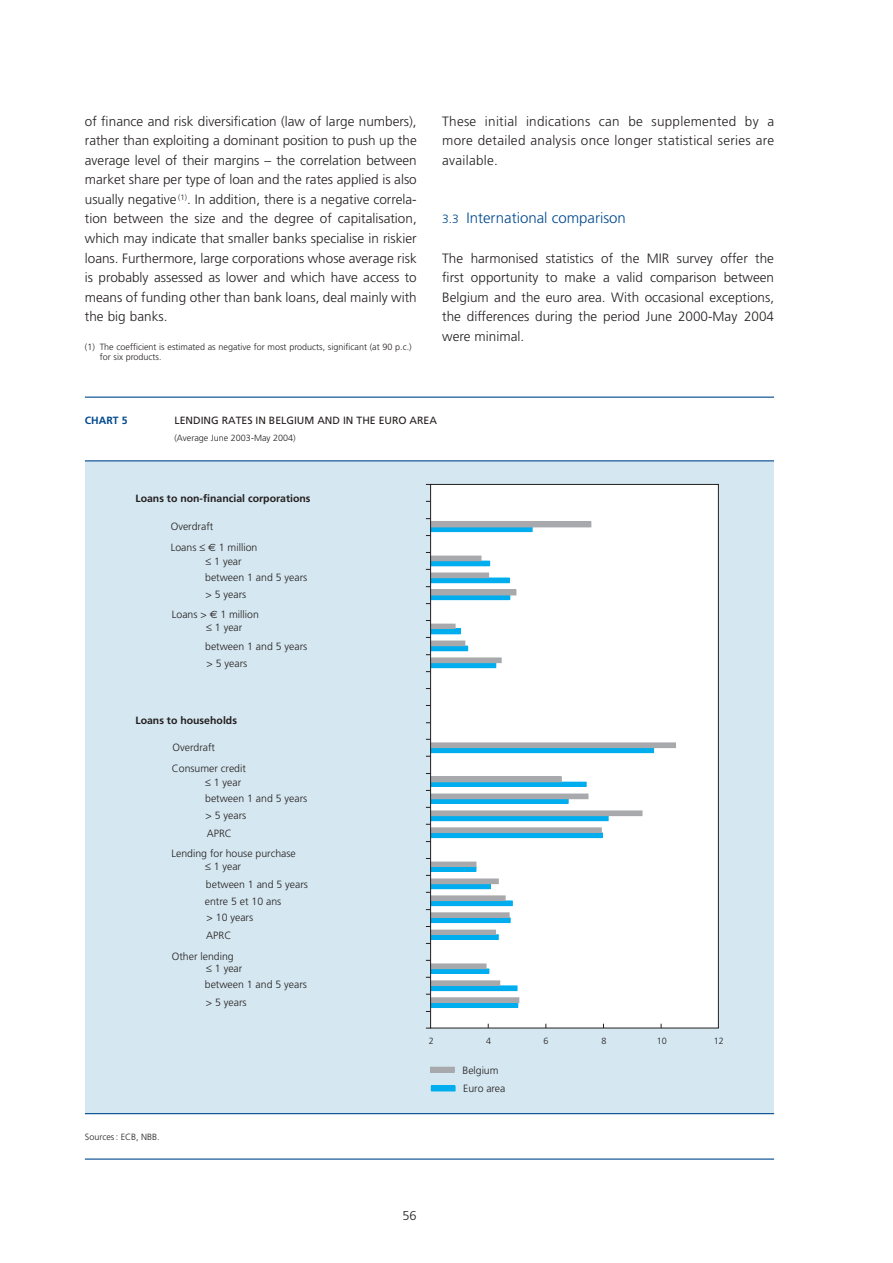
<style>
.page{position:relative;width:893px;height:1263px;background:#fff}
.page>*{position:absolute;margin:0;border:0;box-sizing:border-box;transform-origin:0 0}
.t1{font:300 15px "Frutiger";color:#00498f}
.t2{font:300 13.5px/19.5px "Frutiger";color:#231f1f;text-align:justify}
.t3{font:300 12.75px "Frutiger";color:#231f1f}
.t4{font:300 10.5px/17.1px "Frutiger";color:#231f1f}
.t5{font:700 10.5px "Frutiger";color:#231f1f}
.t6{font:10.5px "Frutiger";color:#231f1f}
.t7{font:700 10.5px "Frutiger";color:#00498f}
.t8{font:300 9px/9.8px "Frutiger";color:#231f1f}
.s1{font-size:12px}
.s2{font-family:"Euro Sans";font-weight:400}
</style>
<div class="page">
<div style="left:85px;top:461px;width:688px;height:652px;background:#d5e7f0"></div>
<div style="left:430px;top:484px;width:288px;height:544px;background:#fff"></div>
<div style="left:430px;top:743px;width:245px;height:5px;background:#a7a9ac"></div>
<svg style="left:425px;top:484px;width:237px;height:545px"></svg>
<div style="left:430px;top:1067px;width:24px;height:5px;background:#a7a9ac"></div>
<div style="left:430px;top:1067px;width:24px;height:6px;border:1px solid #a7a9ac"></div>
<div style="left:431px;top:1086px;width:24px;height:5px;background:#00adef"></div>
<div style="left:430px;top:484px;width:288px;height:544px;border:1px solid #231f1f"></div>
<hr style="left:85px;top:397px;width:689px;height:1px;background:#00498f">
<hr style="left:85px;top:460px;width:689px;height:1px;background:#00498f">
<hr style="left:85px;top:1159px;width:689px;height:1px;background:#00498f">
<hr style="left:85px;top:1113px;width:689px;height:1px;background:#00498f">
<p class="t2" style="left:85px;top:113px;width:333px">of finance and risk diversification (law of large numbers), rather than exploiting a dominant position to push up the average level of their margins – the correlation between market share per type of loan and the rates applied is also usually negative <sup>(1)</sup>. In addition, there is a negative correla&shy;tion between the size and the degree of capitalisation, which may indicate that smaller banks specialise in riskier loans. Furthermore, large corporations whose average risk is probably assessed as lower and which have access to means of funding other than bank loans, deal mainly with the big banks.</p>
<p class="t2" style="left:442px;top:113px;width:333px">These initial indications can be supplemented by a more detailed analysis once longer statistical series are available.</p>
<p class="t1" style="left:442px;top:212px;width:185px"><span class="s1">3.3</span> International comparison</p>
<p class="t2" style="left:442px;top:249px;width:333px">The harmonised statistics of the MIR survey offer the first opportunity to make a valid comparison between Belgium and the euro area. With occasional exceptions, the differences during the period June 2000-May 2004 were minimal.</p>
<p class="t8" style="left:100px;top:343px;width:313px;text-indent:-15px">(1) The coefficient is estimated as negative for most products, significant (at 90 p.c.) for six products.</p>
<p class="t7" style="left:85px;top:416px;width:44px">CHART 5</p>
<p class="t6" style="left:174px;top:416px;width:264px">LENDING RATES IN BELGIUM AND IN THE EURO AREA</p>
<p class="t8" style="left:174px;top:433px;width:123px">(Average June 2003-May 2004)</p>
<p class="t5" style="left:135px;top:494px;width:176px">Loans to non-financial corporations</p>
<p class="t4" style="left:171px;top:519px;width:44px">Overdraft</p>
<p class="t4" style="left:171px;top:539px;width:88px">Loans ≤ <span class="s2">€</span> 1 million</p>
<p class="t4" style="left:205px;top:554px;width:38px">≤ 1 year</p>
<p class="t4" style="left:205px;top:569px;width:104px;line-height:17.9px">between 1 and 5 years &gt; 5 years</p>
<p class="t4" style="left:172px;top:606px;width:89px">Loans &gt; <span class="s2">€</span> 1 million</p>
<p class="t4" style="left:206px;top:620px;width:38px">≤ 1 year</p>
<p class="t4" style="left:205px;top:639px;width:104px">between 1 and 5 years &gt; 5 years</p>
<p class="t5" style="left:135px;top:716px;width:103px">Loans to households</p>
<p class="t4" style="left:172px;top:739px;width:44px">Overdraft</p>
<p class="t4" style="left:172px;top:761px;width:76px">Consumer credit</p>
<p class="t4" style="left:205px;top:774px;width:38px">≤ 1 year</p>
<p class="t4" style="left:205px;top:791px;width:104px">between 1 and 5 years &gt; 5 years<br>APRC</p>
<p class="t4" style="left:205px;top:847px;width:92px;line-height:14px;text-indent:-34px">Lending for house purchase ≤ 1 year</p>
<p class="t4" style="left:205px;top:876px;width:105px">between 1 and 5 years entre 5 et 10 ans</p>
<p class="t4" style="left:206px;top:909px;width:48px;line-height:18.3px">&gt; 10 years<br>APRC</p>
<p class="t4" style="left:172px;top:948px;width:63px">Other lending</p>
<p class="t4" style="left:206px;top:961px;width:38px">≤ 1 year</p>
<p class="t4" style="left:205px;top:976px;width:104px;line-height:18px">between 1 and 5 years &gt; 5 years</p>
<p class="t8" style="left:85px;top:1132px;width:76px">Sources: ECB, NBB.</p>
<p class="t8" style="left:429px;top:1036px;width:7px">2</p>
<p class="t8" style="left:486px;top:1036px;width:7px">4</p>
<p class="t8" style="left:543px;top:1036px;width:7px">6</p>
<p class="t8" style="left:601px;top:1036px;width:7px">8</p>
<p class="t8" style="left:656px;top:1036px;width:12px">10</p>
<p class="t8" style="left:713px;top:1036px;width:12px">12</p>
<p class="t4" style="left:462px;top:1061px;width:44px;line-height:18.8px">Belgium<br>Euro area</p>
<p class="t3" style="left:402px;top:1211px;width:16px">56</p>
</div>
